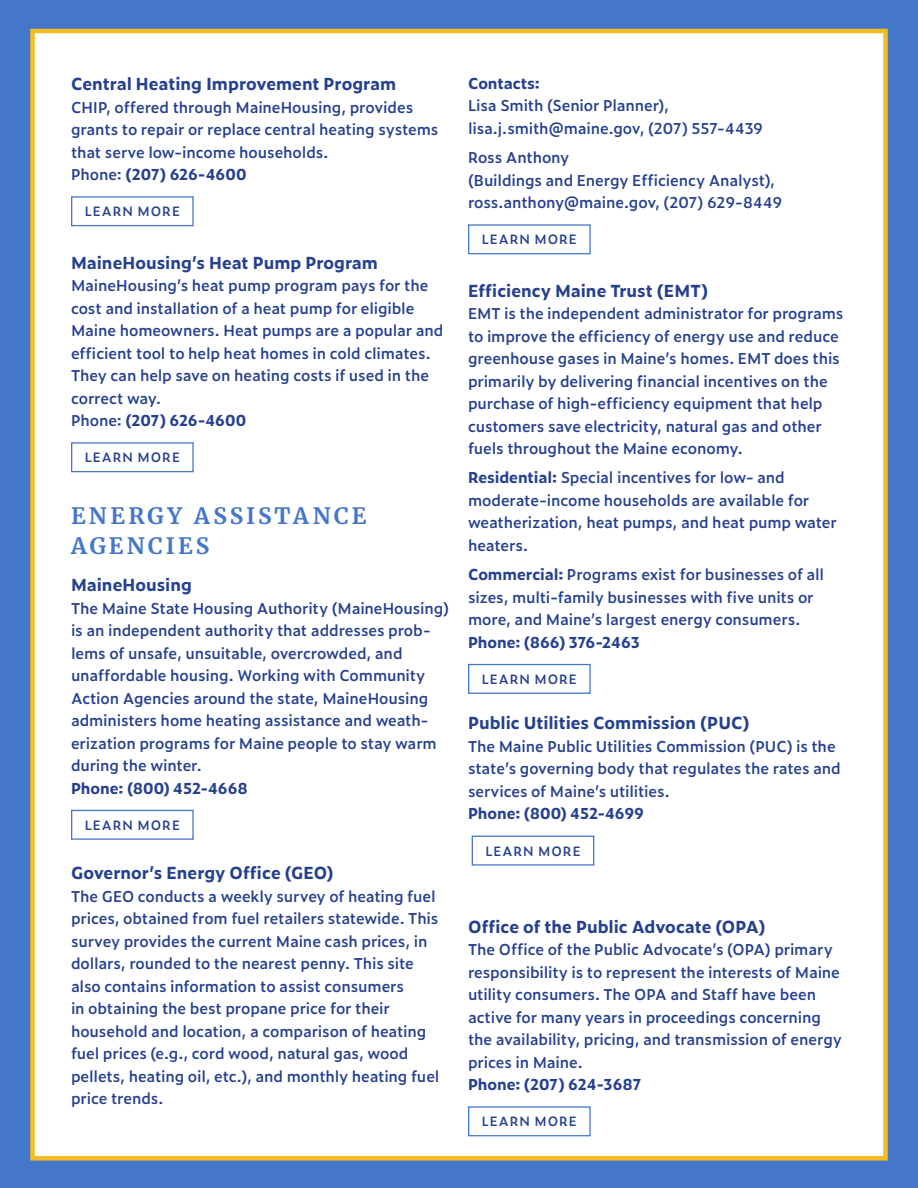
<style>
.page{position:relative;width:918px;height:1188px;background:#fff}
.page>*{position:absolute;margin:0;border:0;box-sizing:border-box;transform-origin:0 0}
.t1{font:700 22.5px/30px "Merriweather";letter-spacing:.135em;color:#4477c9}
.t2{font:700 16.5px "Zeitung Micro Pro";color:#25408f}
.t3{font:600 15px/22.5px "Zeitung Micro Pro";letter-spacing:-.01em;color:#25408f}
.t4{font:700 15px "Zeitung Micro Pro";letter-spacing:-.005em;color:#25408f}
.t5{font:600 12.9px "Zeitung Micro Pro";letter-spacing:.075em;color:#25408f}
.s1{font-weight:700}
</style>
<div class="page">
<div style="left:0;top:1px;width:918px;height:1187px;background:#4477c9"></div>
<div style="left:30px;top:29px;width:858px;height:1132px;background:#fff;border:4px solid #f5bc21"></div>
<div style="left:71px;top:196px;width:123px;height:30px;border:1px solid #4477c9"></div>
<div style="left:71px;top:442px;width:123px;height:30px;border:1px solid #4477c9"></div>
<div style="left:71px;top:810px;width:123px;height:30px;border:1px solid #4477c9"></div>
<div style="left:468px;top:224px;width:123px;height:30px;border:1px solid #4477c9"></div>
<div style="left:468px;top:664px;width:123px;height:30px;border:1px solid #4477c9"></div>
<div style="left:472px;top:836px;width:122px;height:30px;border:1px solid #4477c9"></div>
<div style="left:468px;top:1106px;width:123px;height:30px;border:1px solid #4477c9"></div>
<p class="t2" style="left:71px;top:71px;width:327px">Central Heating Improvement Program</p>
<p class="t3" style="left:71px;top:95px;width:369px">CHIP, offered through MaineHousing, provides grants to repair or replace central heating systems that serve low-income households.<br>Phone: <span class="s1">(207) 626-4600</span></p>
<p class="t5" style="left:85px;top:202px;width:97px">LEARN MORE</p>
<p class="t2" style="left:71px;top:249px;width:309px">MaineHousing’s Heat Pump Program</p>
<p class="t3" style="left:71px;top:273px;width:374px">MaineHousing’s heat pump program pays for the cost and installation of a heat pump for eligible Maine homeowners. Heat pumps are a popular and efficient tool to help heat homes in cold climates.<br>They can help save on heating costs if used in the correct way.<br>Phone: <span class="s1">(207) 626-4600</span></p>
<p class="t5" style="left:85px;top:448px;width:97px">LEARN MORE</p>
<h1 class="t1" style="left:71px;top:500px;width:297px">ENERGY ASSISTANCE<br>AGENCIES</h1>
<p class="t2" style="left:71px;top:572px;width:122px">MaineHousing</p>
<p class="t3" style="left:71px;top:596px;width:380px">The Maine State Housing Authority (MaineHousing) is an independent authority that addresses prob&shy;lems of unsafe, unsuitable, overcrowded, and unaffordable housing. Working with Community Action Agencies around the state, MaineHousing administers home heating assistance and weath&shy;erization programs for Maine people to stay warm during the winter.</p>
<p class="t4" style="left:71px;top:776px;width:178px">Phone: (800) 452-4668</p>
<p class="t5" style="left:85px;top:815px;width:97px">LEARN MORE</p>
<p class="t2" style="left:71px;top:860px;width:264px">Governor’s Energy Office (GEO)</p>
<p class="t3" style="left:71px;top:884px;width:370px">The GEO conducts a weekly survey of heating fuel prices, obtained from fuel retailers statewide. This survey provides the current Maine cash prices, in dollars, rounded to the nearest penny. This site also contains information to assist consumers<br>in obtaining the best propane price for their household and location, a comparison of heating fuel prices (e.g., cord wood, natural gas, wood pellets, heating oil, etc.), and monthly heating fuel price trends.</p>
<p class="t4" style="left:468px;top:72px;width:73px">Contacts:</p>
<p class="t3" style="left:468px;top:94px;width:297px">Lisa Smith (Senior Planner), lisa.j.smith@maine.gov, (207) 557-4439</p>
<p class="t3" style="left:468px;top:146px;width:316px">Ross Anthony<br>(Buildings and Energy Efficiency Analyst), ross.anthony@maine.gov, (207) 629-8449</p>
<p class="t5" style="left:482px;top:230px;width:97px">LEARN MORE</p>
<p class="t2" style="left:468px;top:278px;width:242px">Efficiency Maine Trust (EMT)</p>
<p class="t3" style="left:468px;top:302px;width:377px">EMT is the independent administrator for programs to improve the efficiency of energy use and reduce greenhouse gases in Maine’s homes. EMT does this primarily by delivering financial incentives on the purchase of high-efficiency equipment that help customers save electricity, natural gas and other fuels throughout the Maine economy.</p>
<p class="t3" style="left:468px;top:466px;width:370px"><span class="s1">Residential:</span> Special incentives for low- and moderate-income households are available for weatherization, heat pumps, and heat pump water heaters.</p>
<p class="t3" style="left:468px;top:563px;width:358px"><span class="s1">Commercial:</span> Programs exist for businesses of all sizes, multi-family businesses with five units or more, and Maine’s largest energy consumers.</p>
<p class="t4" style="left:468px;top:630px;width:173px">Phone: (866) 376-2463</p>
<p class="t5" style="left:482px;top:669px;width:97px">LEARN MORE</p>
<p class="t2" style="left:468px;top:710px;width:283px">Public Utilities Commission (PUC)</p>
<p class="t3" style="left:468px;top:734px;width:374px">The Maine Public Utilities Commission (PUC) is the state’s governing body that regulates the rates and services of Maine’s utilities.</p>
<p class="t4" style="left:468px;top:802px;width:178px">Phone: (800) 452-4699</p>
<p class="t5" style="left:485px;top:841px;width:97px">LEARN MORE</p>
<p class="t2" style="left:468px;top:914px;width:299px">Office of the Public Advocate (OPA)</p>
<p class="t3" style="left:468px;top:938px;width:376px">The Office of the Public Advocate’s (OPA) primary responsibility is to represent the interests of Maine utility consumers. The OPA and Staff have been active for many years in proceedings concerning the availability, pricing, and transmission of energy prices in Maine.</p>
<p class="t4" style="left:468px;top:1073px;width:175px">Phone: (207) 624-3687</p>
<p class="t5" style="left:482px;top:1112px;width:97px">LEARN MORE</p>
</div>
